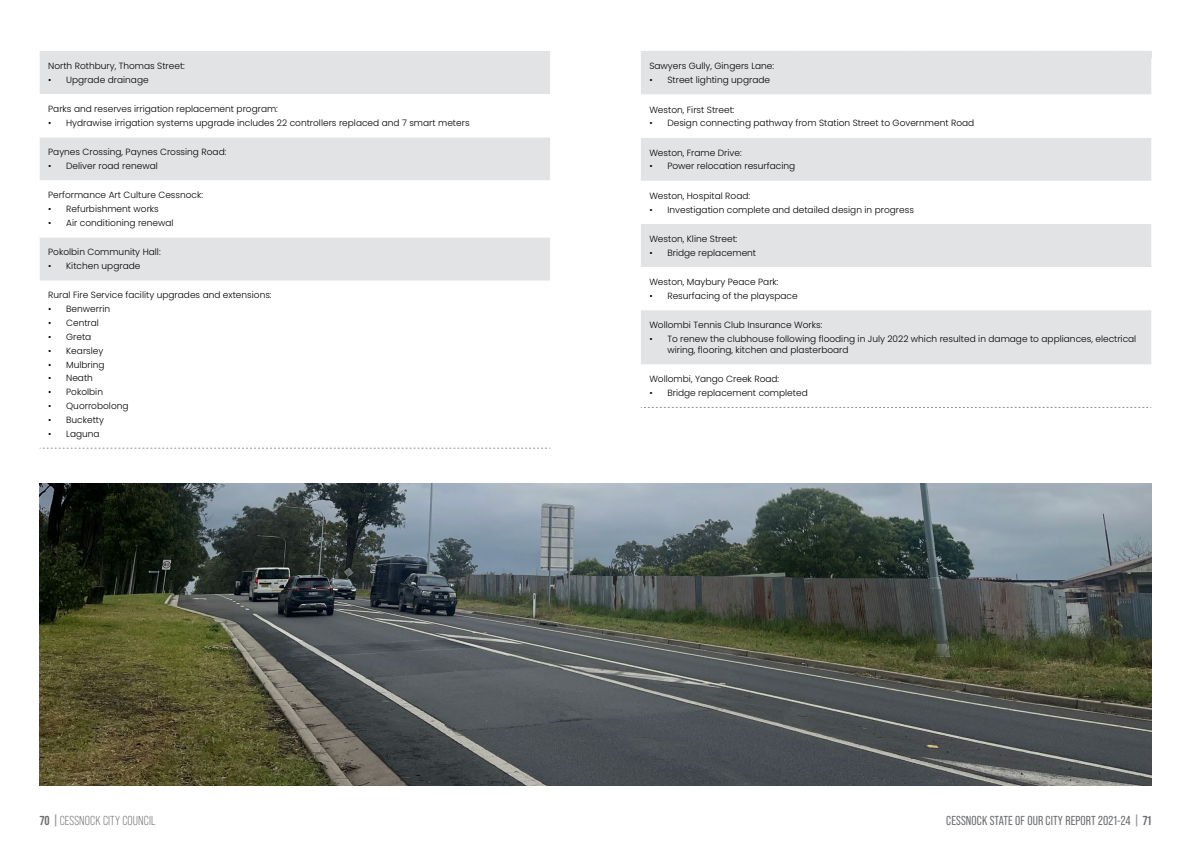
<style>
.page{position:relative;width:1191px;height:842px;background:#fff}
.page>*{position:absolute;margin:0;border:0;box-sizing:border-box;transform-origin:0 0}
.t1{font:13px "Bebas Neue Pro";letter-spacing:.01em;color:#6d6e71}
.t2{font:13px "Bebas Neue Pro";letter-spacing:.01em;color:#6d6e71}
.t3{font:300 9px/11px "Poppins";color:#000}
.s1{font-weight:700}
.s2{font-weight:700;font-size:12.1px;color:#97999c}
</style>
<div class="page">
<img style="left:40px;top:483px;width:1111px;height:302px">
<div style="left:40px;top:51px;width:510px;height:229px;background:#e2e3e4"></div>
<svg style="left:40px;top:94px;width:510px;height:143px"></svg>
<hr style="left:549px;top:94px;width:1px;height:43px;background:#fff">
<hr style="left:549px;top:180px;width:1px;height:57px;background:#fff">
<svg style="left:40px;top:448px;width:510px;height:1px"></svg>
<div style="left:641px;top:57px;width:510px;height:307px;background:#e2e3e4"></div>
<svg style="left:641px;top:95px;width:510px;height:215px"></svg>
<hr style="left:1150px;top:95px;width:1px;height:43px;background:#fff">
<hr style="left:1150px;top:181px;width:1px;height:43px;background:#fff">
<hr style="left:1150px;top:267px;width:1px;height:43px;background:#fff">
<svg style="left:641px;top:407px;width:510px;height:1px"></svg>
<div style="left:641px;top:51px;width:510px;height:6px;background:#e2e3e4"></div>
<p class="t3" style="left:48px;top:60px;width:138px">North Rothbury, Thomas Street:</p>
<p class="t3" style="left:48px;top:74px;width:102px">• Upgrade drainage</p>
<p class="t3" style="left:48px;top:104px;width:231px">Parks and reserves irrigation replacement program:</p>
<p class="t3" style="left:48px;top:117px;width:423px">• Hydrawise irrigation systems upgrade includes 22 controllers replaced and 7 smart meters</p>
<p class="t3" style="left:48px;top:147px;width:180px">Paynes Crossing, Paynes Crossing Road:</p>
<p class="t3" style="left:48px;top:160px;width:111px">• Deliver road renewal</p>
<p class="t3" style="left:48px;top:190px;width:156px">Performance Art Culture Cessnock:</p>
<p class="t3" style="left:48px;top:204px;width:112px">• Refurbishment works</p>
<p class="t3" style="left:48px;top:217px;width:127px">• Air conditioning renewal</p>
<p class="t3" style="left:48px;top:247px;width:114px">Pokolbin Community Hall:</p>
<p class="t3" style="left:48px;top:261px;width:94px">• Kitchen upgrade</p>
<p class="t3" style="left:48px;top:290px;width:225px">Rural Fire Service facility upgrades and extensions:</p>
<p class="t3" style="left:48px;top:304px;width:63px">• Benwerrin</p>
<p class="t3" style="left:48px;top:318px;width:52px">• Central</p>
<p class="t3" style="left:48px;top:331px;width:45px">• Greta</p>
<p class="t3" style="left:48px;top:345px;width:57px">• Kearsley</p>
<p class="t3" style="left:48px;top:359px;width:58px">• Mulbring</p>
<p class="t3" style="left:48px;top:373px;width:46px">• Neath</p>
<p class="t3" style="left:48px;top:387px;width:56px">• Pokolbin</p>
<p class="t3" style="left:48px;top:401px;width:82px">• Quorrobolong</p>
<p class="t3" style="left:48px;top:414px;width:57px">• Bucketty</p>
<p class="t3" style="left:48px;top:428px;width:53px">• Laguna</p>
<p class="t3" style="left:649px;top:61px;width:126px">Sawyers Gully, Gingers Lane:</p>
<p class="t3" style="left:649px;top:75px;width:122px">• Street lighting upgrade</p>
<p class="t3" style="left:649px;top:104px;width:87px">Weston, First Street:</p>
<p class="t3" style="left:649px;top:118px;width:326px">• Design connecting pathway from Station Street to Government Road</p>
<p class="t3" style="left:649px;top:147px;width:94px">Weston, Frame Drive:</p>
<p class="t3" style="left:649px;top:161px;width:147px">• Power relocation resurfacing</p>
<p class="t3" style="left:649px;top:190px;width:102px">Weston, Hospital Road:</p>
<p class="t3" style="left:649px;top:204px;width:266px">• Investigation complete and detailed design in progress</p>
<p class="t3" style="left:649px;top:233px;width:90px">Weston, Kline Street:</p>
<p class="t3" style="left:649px;top:247px;width:108px">• Bridge replacement</p>
<p class="t3" style="left:649px;top:276px;width:131px">Weston, Maybury Peace Park:</p>
<p class="t3" style="left:649px;top:290px;width:150px">• Resurfacing of the playspace</p>
<p class="t3" style="left:649px;top:320px;width:174px">Wollombi Tennis Club Insurance Works:</p>
<p class="t3" style="left:667px;top:333px;width:470px;text-indent:-18px">• To renew the clubhouse following flooding in July 2022 which resulted in damage to appliances, electrical wiring, flooring, kitchen and plasterboard</p>
<p class="t3" style="left:649px;top:374px;width:131px">Wollombi, Yango Creek Road:</p>
<p class="t3" style="left:649px;top:387px;width:160px">• Bridge replacement completed</p>
<h1 class="t2" style="left:40px;top:813px;width:117px"><span class="s1">70</span> <span class="s2">|</span>CESSNOCK CITY COUNCIL</h1>
<h1 class="t1" style="left:946px;top:813px;width:206px">CESSNOCK STATE OF OUR CITY REPORT 2021-24 <span class="s2">|</span> <span class="s1">71</span></h1>
</div>
